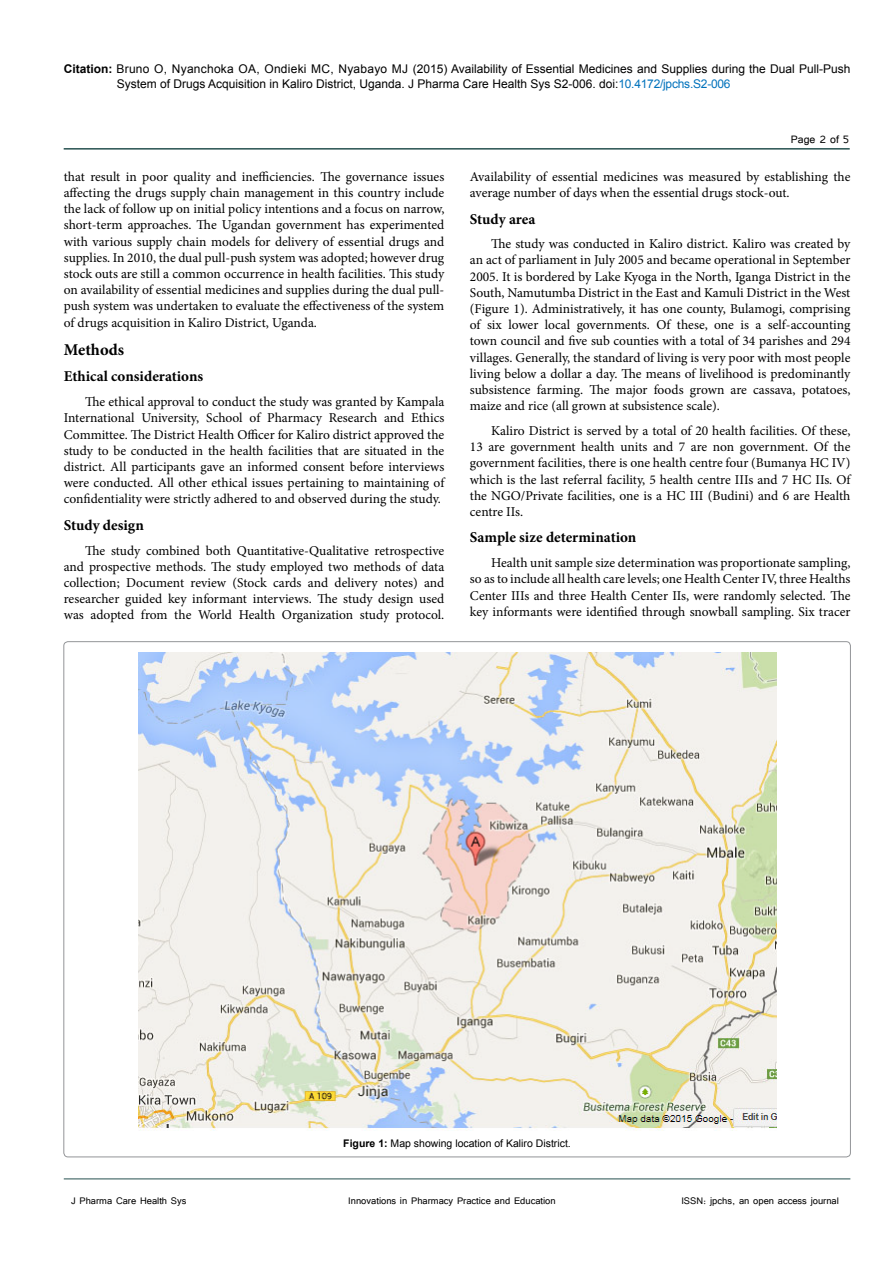
<style>
.page{position:relative;width:893px;height:1263px;background:#fff}
.page>*{position:absolute;margin:0;border:0;box-sizing:border-box;transform-origin:0 0}
.SH{font:700 16.5px "Minion Pro";color:#000}
.SSH{font:700 15px "Minion Pro";color:#000}
.t1{font:13.5px/16.2px "Minion Pro";color:#000;text-align:justify}
.t2{font:13.5px "Tunga";color:#000}
.t3{font:12px/15px "Arial";color:#000}
.t4{font:12px "Tunga";color:#000}
.t5{font:10.5px "Arial";color:#000}
.s1{font-weight:700}
.s2{color:#0072bc}
</style>
<div class="page">
<hr style="left:64px;top:148px;width:786px;height:2px;background:#265150">
<hr style="left:64px;top:1179px;width:786px;height:1px;background:#265150">
<img style="left:138px;top:652px;width:638px;height:478px">
<p class="t3" style="left:117px;top:61px;width:735px;text-indent:-53px"><span class="s1">Citation:</span> Bruno O, Nyanchoka OA, Ondieki MC, Nyabayo MJ (2015) Availability of Essential Medicines and Supplies during the Dual Pull-Push<br>System of Drugs Acquisition in Kaliro District, Uganda. J Pharma Care Health Sys S2-006. doi:<span class="s2">10.4172/jpchs.S2-006</span></p>
<p class="t1" style="left:64px;top:168px;width:382px">that result in poor quality and inefficiencies. The governance issues affecting the drugs supply chain management in this country include the lack of follow up on initial policy intentions and a focus on narrow, short-term approaches. The Ugandan government has experimented with various supply chain models for delivery of essential drugs and supplies. In 2010, the dual pull-push system was adopted; however drug stock outs are still a common occurrence in health facilities. This study on availability of essential medicines and supplies during the dual pull&shy;push system was undertaken to evaluate the effectiveness of the system of drugs acquisition in Kaliro District, Uganda.</p>
<p class="SH" style="left:64px;top:338px;width:62px">Methods</p>
<p class="SSH" style="left:64px;top:366px;width:141px">Ethical considerations</p>
<p class="t1" style="left:64px;top:394px;width:382px;text-indent:21px">The ethical approval to conduct the study was granted by Kampala International University, School of Pharmacy Research and Ethics Committee. The District Health Officer for Kaliro district approved the study to be conducted in the health facilities that are situated in the district. All participants gave an informed consent before interviews were conducted. All other ethical issues pertaining to maintaining of confidentiality were strictly adhered to and observed during the study.</p>
<p class="SSH" style="left:64px;top:514px;width:82px">Study design</p>
<p class="t1" style="left:64px;top:542px;width:382px;text-indent:21px">The study combined both Quantitative-Qualitative retrospective and prospective methods. The study employed two methods of data collection; Document review (Stock cards and delivery notes) and researcher guided key informant interviews. The study design used was adopted from the World Health Organization study protocol.</p>
<p class="t2" style="left:791px;top:131px;width:60px">Page 2 of 5</p>
<p class="t1" style="left:470px;top:168px;width:382px">Availability of essential medicines was measured by establishing the average number of days when the essential drugs stock-out.</p>
<p class="SSH" style="left:470px;top:208px;width:67px">Study area</p>
<p class="t1" style="left:470px;top:236px;width:382px;text-indent:21px">The study was conducted in Kaliro district. Kaliro was created by an act of parliament in July 2005 and became operational in September 2005. It is bordered by Lake Kyoga in the North, Iganga District in the South, Namutumba District in the East and Kamuli District in the West (Figure 1). Administratively, it has one county, Bulamogi, comprising of six lower local governments. Of these, one is a self-accounting town council and five sub counties with a total of 34 parishes and 294 villages. Generally, the standard of living is very poor with most people living below a dollar a day. The means of livelihood is predominantly subsistence farming. The major foods grown are cassava, potatoes, maize and rice (all grown at subsistence scale).</p>
<p class="t1" style="left:470px;top:423px;width:382px;text-indent:21px">Kaliro District is served by a total of 20 health facilities. Of these, 13 are government health units and 7 are non government. Of the government facilities, there is one health centre four (Bumanya HC IV) which is the last referral facility, 5 health centre IIIs and 7 HC IIs. Of the NGO/Private facilities, one is a HC III (Budini) and 6 are Health centre IIs.</p>
<p class="SSH" style="left:470px;top:527px;width:168px">Sample size determination</p>
<p class="t1" style="left:470px;top:555px;width:382px;text-indent:21px">Health unit sample size determination was proportionate sampling, so as to include all health care levels; one Health Center IV, three Healths Center IIIs and three Health Center IIs, were randomly selected. The key informants were identified through snowball sampling. Six tracer</p>
<p class="t5" style="left:343px;top:1136px;width:229px"><span class="s1">Figure 1:</span> Map showing location of Kaliro District.</p>
<p class="t4" style="left:71px;top:1193px;width:117px">J Pharma Care Health Sys</p>
<p class="t4" style="left:348px;top:1193px;width:209px">Innovations in Pharmacy Practice and Education</p>
<p class="t4" style="left:681px;top:1193px;width:159px">ISSN: jpchs, an open access journal</p>
</div>
